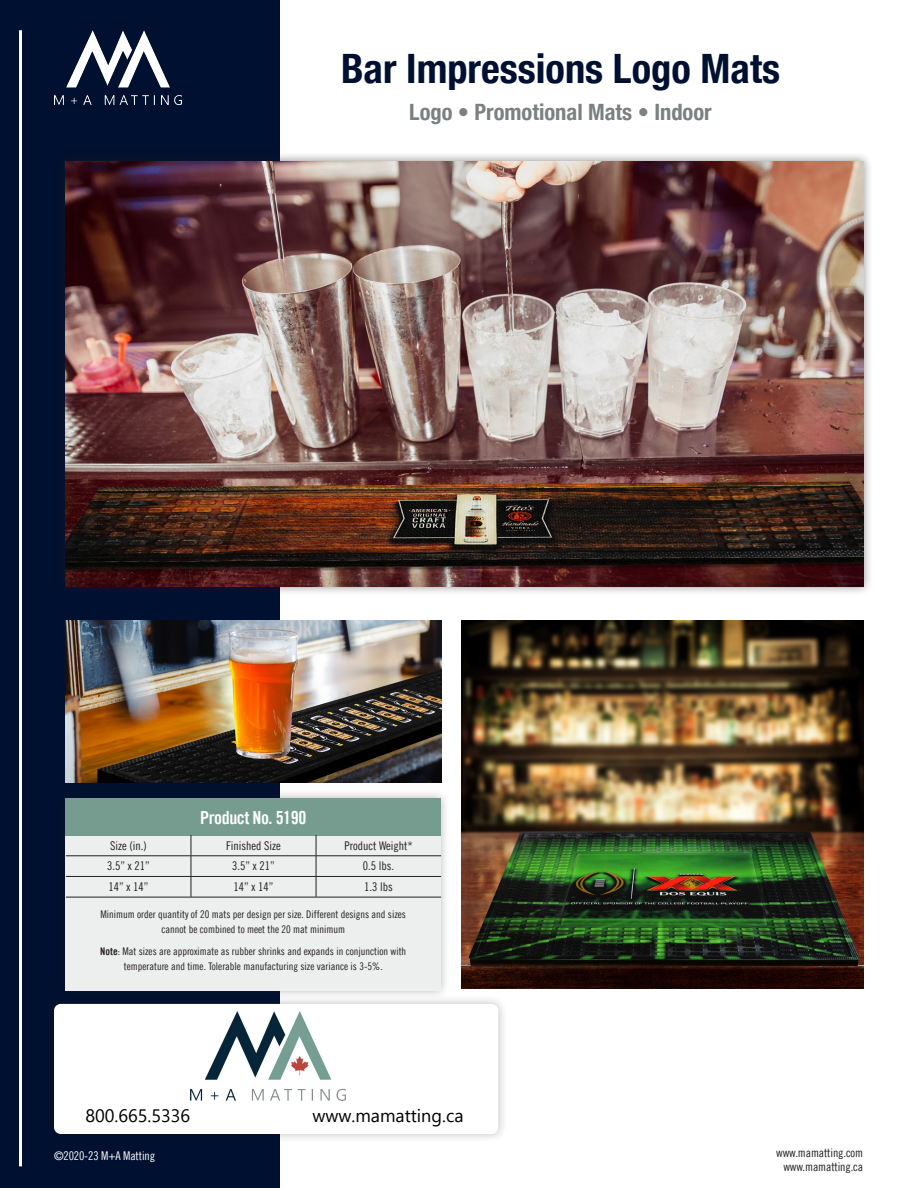
<style>
.page{position:relative;width:918px;height:1188px;background:#fff}
.page>*{position:absolute;margin:0;border:0;box-sizing:border-box;transform-origin:0 0}
.t1{font:700 condensed 40.5px "Helvetica Neue LT Pro";color:#001030}
.t2{font:700 condensed 22.5px "Helvetica Neue LT Pro";color:#7b8080}
.t3{font:18px "Segoe UI";color:#000}
.t4{font:18px "Trade Gothic LT Pro Bd Cn 20";letter-spacing:-.025em;color:#fff}
.Bullet_Point_Body{font:12px "Trade Gothic LT Pro Cn 18";color:#231f20}
.Bullet_Point_Body-2{font:12px "Trade Gothic LT Pro Cn 18";letter-spacing:-.01em;color:#fff}
.t5{font:10.5px/15px "Trade Gothic LT Pro Cn 18";color:#231f20;text-align:center}
.s1{font-family:"Trade Gothic LT Pro Bd Cn 20"}
</style>
<div class="page">
<div style="left:0;top:0;width:280px;height:1188px;background:#001030"></div>
<div style="left:44px;top:994px;width:464px;height:150px;background:#231f20;opacity:.3"></div>
<div style="left:54px;top:1004px;width:444px;height:130px;background:#fff;border-radius:7px"></div>
<img style="left:54px;top:30px;width:128px;height:74px">
<div style="left:56px;top:789px;width:394px;height:210px;background:#231f20;opacity:.3"></div>
<div style="left:66px;top:798px;width:375px;height:192px;background:#edeeee"></div>
<div style="left:66px;top:798px;width:375px;height:37px;background:#759c8f"></div>
<div style="left:56px;top:152px;width:818px;height:444px;background:#231f20;opacity:.5"></div>
<img style="left:66px;top:161px;width:798px;height:426px">
<hr style="left:19px;top:30px;width:3px;height:1136px;background:#fff">
<img style="left:462px;top:620px;width:402px;height:368px">
<hr style="left:66px;top:876px;width:125px;height:1px;background:#231f20">
<hr style="left:191px;top:876px;width:125px;height:1px;background:#231f20">
<hr style="left:316px;top:876px;width:125px;height:1px;background:#231f20">
<hr style="left:66px;top:897px;width:125px;height:1px;background:#231f20">
<hr style="left:191px;top:897px;width:125px;height:1px;background:#231f20">
<hr style="left:316px;top:897px;width:125px;height:1px;background:#231f20">
<svg style="left:191px;top:835px;width:1px;height:62px"></svg>
<hr style="left:66px;top:856px;width:125px;height:1px;background:#231f20">
<hr style="left:191px;top:856px;width:125px;height:1px;background:#231f20">
<hr style="left:316px;top:856px;width:125px;height:1px;background:#231f20">
<svg style="left:316px;top:835px;width:1px;height:62px"></svg>
<img style="left:65px;top:620px;width:376px;height:163px">
<img style="left:190px;top:1011px;width:155px;height:90px">
<p class="t1" style="left:341px;top:44px;width:440px">Bar Impressions Logo Mats</p>
<p class="t2" style="left:409px;top:99px;width:304px">Logo • Promotional Mats • Indoor</p>
<p class="t4" style="left:200px;top:807px;width:108px">Product No. 5190</p>
<p class="Bullet_Point_Body" style="left:110px;top:838px;width:38px">Size (in.)</p>
<p class="Bullet_Point_Body" style="left:226px;top:838px;width:56px">Finished Size</p>
<p class="Bullet_Point_Body" style="left:344px;top:838px;width:70px">Product Weight*</p>
<p class="Bullet_Point_Body" style="left:107px;top:859px;width:44px">3.5” x 21”</p>
<p class="Bullet_Point_Body" style="left:232px;top:859px;width:44px">3.5” x 21”</p>
<p class="Bullet_Point_Body" style="left:363px;top:859px;width:33px">0.5 lbs.</p>
<p class="Bullet_Point_Body" style="left:108px;top:880px;width:41px">14” x 14”</p>
<p class="Bullet_Point_Body" style="left:234px;top:880px;width:41px">14” x 14”</p>
<p class="Bullet_Point_Body" style="left:364px;top:880px;width:30px">1.3 lbs</p>
<p class="t5" style="left:100px;top:907px;width:307px">Minimum order quantity of 20 mats per design per size. Different designs and sizes cannot be combined to meet the 20 mat minimum</p>
<p class="t5" style="left:100px;top:943px;width:308px"><span class="s1">Note</span>: Mat sizes are approximate as rubber shrinks and expands in conjunction with temperature and time. Tolerable manufacturing size variance is 3-5%.</p>
<p class="t3" style="left:86px;top:1099px;width:106px">800.665.5336</p>
<p class="t3" style="left:312px;top:1099px;width:153px">www.mamatting.ca</p>
<p class="Bullet_Point_Body-2" style="left:54px;top:1149px;width:103px">©2020-23 M+A Matting</p>
<p class="Bullet_Point_Body" style="left:776px;top:1145px;width:88px">www.mamatting.com</p>
<p class="Bullet_Point_Body" style="left:783px;top:1160px;width:81px">www.mamatting.ca</p>
</div>
